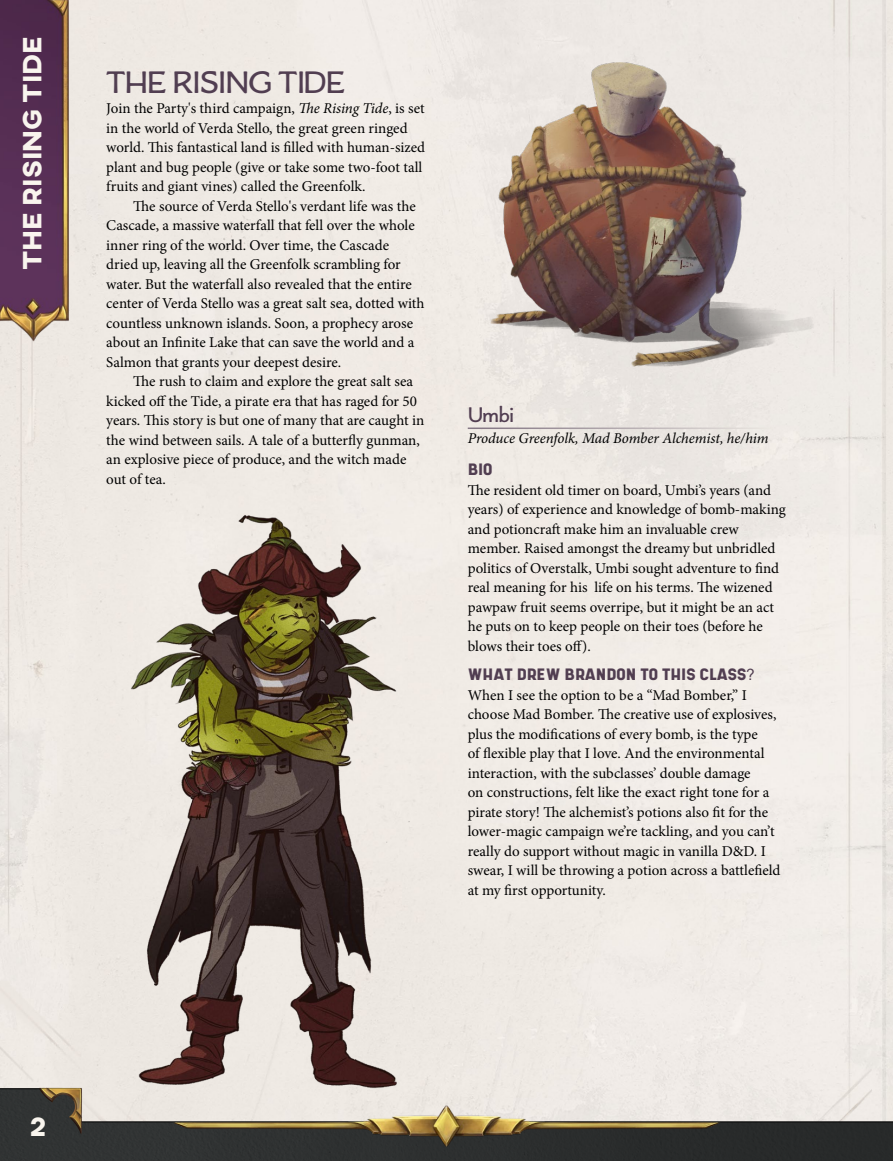
<style>
.page{position:relative;width:893px;height:1161px;background:#fff}
.page>*{position:absolute;margin:0;border:0;box-sizing:border-box;transform-origin:0 0}
.t1{font:33px "Boucherie Flared";letter-spacing:-.02em;color:#513e51}
.t2{font:800 27px "AXIS";color:#f9f5ee}
.t3{font:22.5px "Boucherie Flared";color:#513e51}
.t4{font:15.75px "Shrimp";color:#513e51}
.t5{font:15px/19.5px "Minion Pro";color:#000}
.t6{font:italic 15px "Minion Pro";letter-spacing:-.01em;color:#000}
.s1{font-style:italic}
</style>
<div class="page">
<div style="left:0;top:0;width:893px;height:1088px;background:#efeae5"></div>
<hr style="left:468px;top:427px;width:305px;height:2px;background:#fff">
<img style="left:60px;top:509px;width:408px;height:579px">
<img style="left:490px;top:63px;width:325px;height:304px">
<svg style="left:0;top:1088px;width:893px;height:73px;background:#7e7d7b"></svg>
<img style="left:172px;top:1102px;width:551px;height:45px">
<img style="left:39px;top:1087px;width:44px;height:48px">
<img style="left:0;top:0;width:68px;height:344px">
<h2 class="t2" style="left:15px;top:270px;width:236px;rotate:-90deg">The Rising Tide</h2>
<h1 class="t1" style="left:106px;top:63px;width:241px">THE RISING TIDE</h1>
<p class="t5" style="left:106px;top:99px;width:320px">Join the Party's third campaign, <span class="s1">The Rising Tide</span>, is set in the world of Verda Stello, the great green ringed world. This fantastical land is filled with human-sized plant and bug people (give or take some two-foot tall fruits and giant vines) called the Greenfolk.</p>
<p class="t5" style="left:106px;top:196px;width:320px;text-indent:27px">The source of Verda Stello's verdant life was the Cascade, a massive waterfall that fell over the whole inner ring of the world. Over time, the Cascade dried up, leaving all the Greenfolk scrambling for water. But the waterfall also revealed that the entire center of Verda Stello was a great salt sea, dotted with countless unknown islands. Soon, a prophecy arose about an Infinite Lake that can save the world and a Salmon that grants your deepest desire.</p>
<p class="t5" style="left:106px;top:372px;width:319px;text-indent:27px">The rush to claim and explore the great salt sea kicked off the Tide, a pirate era that has raged for 50 years. This story is but one of many that are caught in the wind between sails. A tale of a butterfly gunman, an explosive piece of produce, and the witch made out of tea.</p>
<h3 class="t3" style="left:468px;top:402px;width:48px">Umbi</h3>
<p class="t6" style="left:468px;top:428px;width:302px">Produce Greenfolk, Mad Bomber Alchemist, he/him</p>
<p class="t4" style="left:468px;top:460px;width:26px">BIO</p>
<p class="t5" style="left:468px;top:480px;width:320px">The resident old timer on board, Umbi’s years (and years) of experience and knowledge of bomb-making and potioncraft make him an invaluable crew member. Raised amongst the dreamy but unbridled politics of Overstalk, Umbi sought adventure to find real meaning for his life on his terms. The wizened pawpaw fruit seems overripe, but it might be an act he puts on to keep people on their toes (before he blows their toes off).</p>
<p class="t4" style="left:468px;top:665px;width:288px">WHAT DREW BRANDON TO THIS CLASS?</p>
<p class="t5" style="left:468px;top:685px;width:314px">When I see the option to be a “Mad Bomber,” I choose Mad Bomber. The creative use of explosives, plus the modifications of every bomb, is the type<br>of flexible play that I love. And the environmental interaction, with the subclasses’ double damage<br>on constructions, felt like the exact right tone for a pirate story! The alchemist’s potions also fit for the lower-magic campaign we’re tackling, and you can’t really do support without magic in vanilla D&amp;D. I swear, I will be throwing a potion across a battlefield at my first opportunity.</p>
<h2 class="t2" style="left:30px;top:1108px;width:18px">2</h2>
</div>
